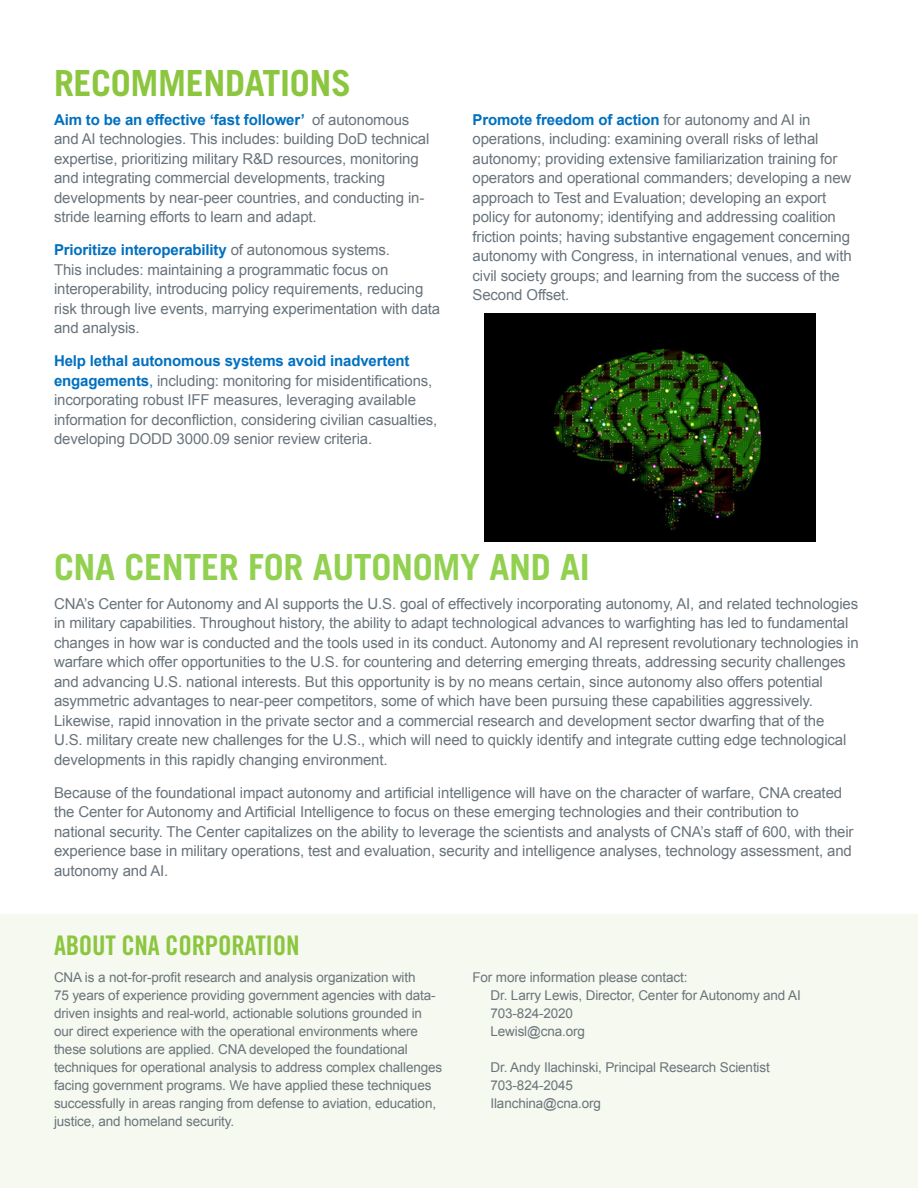
<style>
.page{position:relative;width:918px;height:1188px;background:#fff}
.page>*{position:absolute;margin:0;border:0;box-sizing:border-box;transform-origin:0 0}
.A-HEAD{font:700 36px "Trade Gothic LT Std";letter-spacing:-.01em;color:#92d050}
.A-HEAD-2{font:700 36px "Trade Gothic LT Std";letter-spacing:-.01em;color:#8bc63e}
.A-HEAD-3{font:27px "Trade Gothic LT Std Bd Cn 20";letter-spacing:-.01em;color:#8bc63e}
.BODY{font:15px/19.5px "Arial";letter-spacing:-.01em;color:#6a747b}
.BODY-2{font:13.5px/18px "Arial";letter-spacing:-.01em;color:#6a747b}
.s1{font-weight:700;color:#0070c0}
.s2{color:#0070c0}
</style>
<div class="page">
<div style="left:0;top:914px;width:918px;height:274px;background:#f5f9ef"></div>
<img style="left:484px;top:313px;width:331px;height:229px">
<p class="A-HEAD-2" style="left:54px;top:61px;width:299px">RECOMMENDATIONS</p>
<p class="BODY" style="left:54px;top:110px;width:377px"><span class="s1">Aim to be an effective ‘fast follower’</span> of autonomous and AI technologies. This includes: building DoD technical expertise, prioritizing military R&amp;D resources, monitoring and integrating commercial developments, tracking developments by near-peer countries, and conducting in&shy;stride learning efforts to learn and adapt.</p>
<p class="BODY" style="left:54px;top:240px;width:388px"><span class="s1">Prioritize interoperability</span> of autonomous systems.<br>This includes: maintaining a programmatic focus on interoperability, introducing policy requirements, reducing risk through live events, marrying experimentation with data and analysis.</p>
<p class="BODY" style="left:54px;top:351px;width:385px"><span class="s1">Help lethal autonomous systems avoid inadvertent engagements</span><span class="s2">,</span> including: monitoring for misidentifications, incorporating robust IFF measures, leveraging available information for deconfliction, considering civilian casualties, developing DODD 3000.09 senior review criteria.</p>
<p class="BODY" style="left:472px;top:110px;width:381px"><span class="s1">Promote freedom of action</span> for autonomy and AI in operations, including: examining overall risks of lethal autonomy; providing extensive familiarization training for operators and operational commanders; developing a new approach to Test and Evaluation; developing an export policy for autonomy; identifying and addressing coalition friction points; having substantive engagement concerning autonomy with Congress, in international venues, and with civil society groups; and learning from the success of the Second Offset.</p>
<p class="A-HEAD" style="left:54px;top:545px;width:537px">CNA CENTER FOR AUTONOMY AND AI</p>
<p class="BODY" style="left:54px;top:594px;width:806px">CNA’s Center for Autonomy and AI supports the U.S. goal of effectively incorporating autonomy, AI, and related technologies in military capabilities. Throughout history, the ability to adapt technological advances to warfighting has led to fundamental changes in how war is conducted and the tools used in its conduct. Autonomy and AI represent revolutionary technologies in warfare which offer opportunities to the U.S. for countering and deterring emerging threats, addressing security challenges and advancing U.S. national interests. But this opportunity is by no means certain, since autonomy also offers potential asymmetric advantages to near-peer competitors, some of which have been pursuing these capabilities aggressively.<br>Likewise, rapid innovation in the private sector and a commercial research and development sector dwarfing that of the<br>U.S. military create new challenges for the U.S., which will need to quickly identify and integrate cutting edge technological developments in this rapidly changing environment.</p>
<p class="BODY" style="left:54px;top:783px;width:801px">Because of the foundational impact autonomy and artificial intelligence will have on the character of warfare, CNA created the Center for Autonomy and Artificial Intelligence to focus on these emerging technologies and their contribution to national security. The Center capitalizes on the ability to leverage the scientists and analysts of CNA’s staff of 600, with their experience base in military operations, test and evaluation, security and intelligence analyses, technology assessment, and autonomy and AI.</p>
<p class="A-HEAD-3" style="left:54px;top:929px;width:247px">ABOUT CNA CORPORATION</p>
<p class="BODY-2" style="left:54px;top:969px;width:390px">CNA is a not-for-profit research and analysis organization with<br>75 years of experience providing government agencies with data&shy;driven insights and real-world, actionable solutions grounded in our direct experience with the operational environments where these solutions are applied. CNA developed the foundational techniques for operational analysis to address complex challenges facing government programs. We have applied these techniques successfully in areas ranging from defense to aviation, education, justice, and homeland security.</p>
<p class="BODY-2" style="left:472px;top:969px;width:217px">For more information please contact:</p>
<p class="BODY-2" style="left:490px;top:987px;width:312px">Dr. Larry Lewis, Director, Center for Autonomy and AI</p>
<p class="BODY-2" style="left:490px;top:1005px;width:84px">703-824-2020</p>
<p class="BODY-2" style="left:490px;top:1023px;width:96px">Lewisl@cna.org</p>
<p class="BODY-2" style="left:490px;top:1059px;width:281px">Dr. Andy Ilachinski, Principal Research Scientist</p>
<p class="BODY-2" style="left:490px;top:1077px;width:84px">703-824-2045</p>
<p class="BODY-2" style="left:490px;top:1095px;width:112px">Ilanchina@cna.org</p>
</div>
